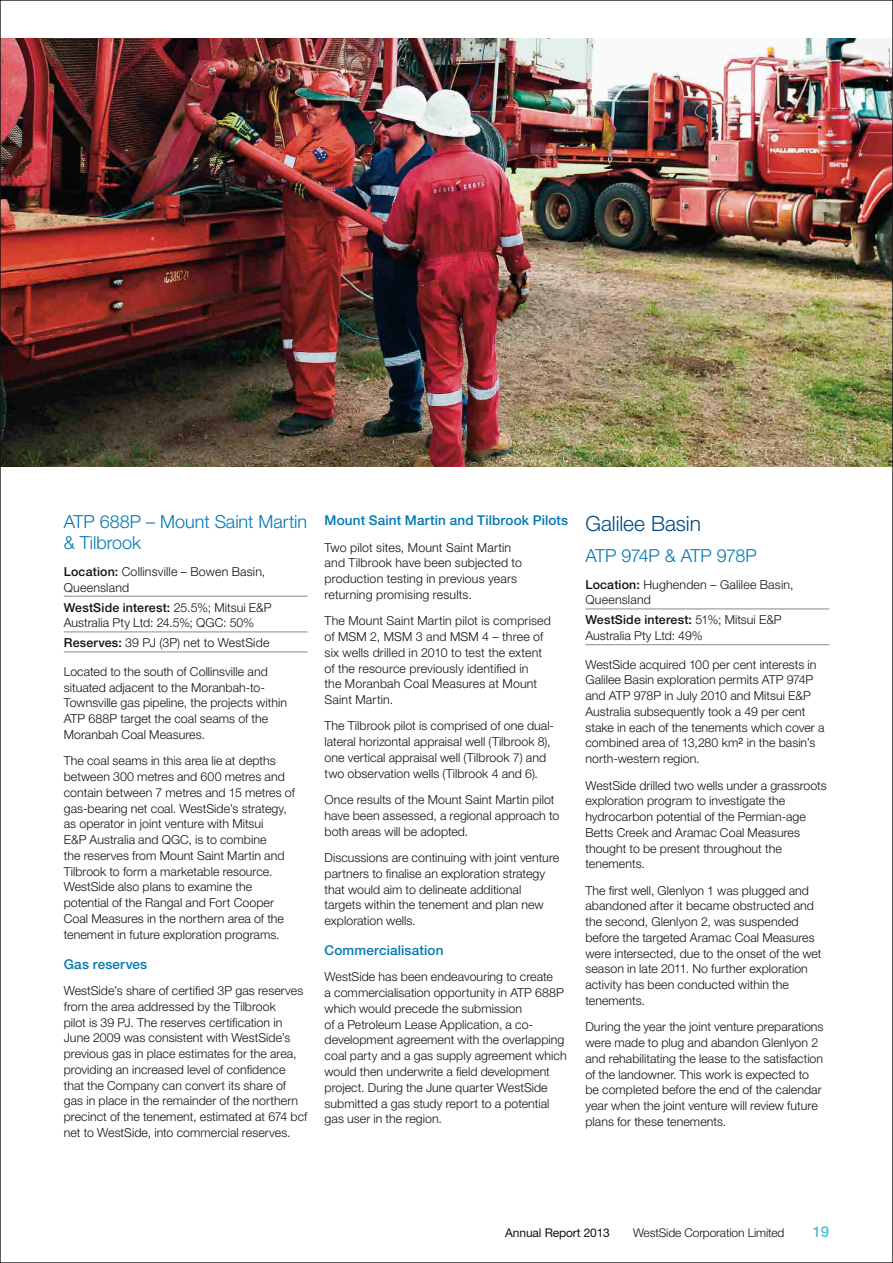
<style>
.page{position:relative;width:893px;height:1263px;background:#fff}
.page>*{position:absolute;margin:0;border:0;box-sizing:border-box;transform-origin:0 0}
.Normal_-_Text{font:300 21px "Helvetica Neue LT Std";color:#004a80}
.Normal_-_Text-2{font:300 18px/21px "Helvetica Neue LT Std";color:#0078b2}
.Normal_-_H02{font:300 18px "Helvetica Neue LT Std";letter-spacing:-.04em;color:#0078b2}
.t1{font:500 15px "Helvetica Neue LT Std";color:#51bfd8}
.Normal_-_H03{font:500 13.5px "Helvetica Neue LT Std";letter-spacing:.01em;color:#0078b2}
.Normal_-_Text-3{font:300 12.3px/15.8px "Helvetica Neue LT Std";letter-spacing:.005em;color:#121212}
.Operations_Listing{font:300 12.3px/15.8px "Helvetica Neue LT Std";letter-spacing:.01em;color:#121212}
.t2{font:300 12px "Helvetica Neue LT Std";letter-spacing:-.01em;color:#121212}
.t3{font:12px "Helvetica Neue LT Std";letter-spacing:-.01em;color:#121212}
.s1{font-weight:500}
</style>
<div class="page">
<img style="left:2px;top:38px;width:889px;height:429px">
<hr style="left:64px;top:596px;width:244px;height:1px;background:#888989">
<hr style="left:64px;top:632px;width:244px;height:1px;background:#888989">
<hr style="left:64px;top:652px;width:244px;height:1px;background:#888989">
<hr style="left:585px;top:609px;width:244px;height:1px;background:#888989">
<hr style="left:585px;top:644px;width:244px;height:1px;background:#888989">
<p class="Normal_-_Text-2" style="left:64px;top:511px;width:245px">ATP 688P – Mount Saint Martin &amp; Tilbrook</p>
<p class="Operations_Listing" style="left:64px;top:563px;width:203px"><span class="s1">Location:</span> Collinsville – Bowen Basin,<br>Queensland</p>
<p class="Operations_Listing" style="left:64px;top:599px;width:209px"><span class="s1">WestSide interest:</span> 25.5%; Mitsui E&amp;P<br>Australia Pty Ltd: 24.5%; QGC: 50%</p>
<p class="Operations_Listing" style="left:64px;top:635px;width:207px"><span class="s1">Reserves:</span> 39 PJ (3P) net to WestSide</p>
<p class="Normal_-_Text-3" style="left:64px;top:663px;width:225px">Located to the south of Collinsville and situated adjacent to the Moranbah-to-Townsville gas pipeline, the projects within ATP 688P target the coal seams of the Moranbah Coal Measures.</p>
<p class="Normal_-_Text-3" style="left:64px;top:753px;width:233px">The coal seams in this area lie at depths between 300 metres and 600 metres and contain between 7 metres and 15 metres of gas-bearing net coal. WestSide’s strategy, as operator in joint venture with Mitsui<br>E&amp;P Australia and QGC, is to combine<br>the reserves from Mount Saint Martin and Tilbrook to form a marketable resource.<br>WestSide also plans to examine the potential of the Rangal and Fort Cooper Coal Measures in the northern area of the tenement in future exploration programs.</p>
<p class="Normal_-_H03" style="left:64px;top:956px;width:85px">Gas reserves</p>
<p class="Normal_-_Text-3" style="left:64px;top:982px;width:245px">WestSide’s share of certified 3P gas reserves from the area addressed by the Tilbrook<br>pilot is 39 PJ. The reserves certification in June 2009 was consistent with WestSide’s previous gas in place estimates for the area, providing an increased level of confidence that the Company can convert its share of gas in place in the remainder of the northern precinct of the tenement, estimated at 674 bcf net to WestSide, into commercial reserves.</p>
<p class="Normal_-_H03" style="left:325px;top:512px;width:245px">Mount Saint Martin and Tilbrook Pilots</p>
<p class="Normal_-_Text-3" style="left:325px;top:539px;width:199px">Two pilot sites, Mount Saint Martin and Tilbrook have been subjected to production testing in previous years returning promising results.</p>
<p class="Normal_-_Text-3" style="left:325px;top:613px;width:228px">The Mount Saint Martin pilot is comprised of MSM 2, MSM 3 and MSM 4 – three of six wells drilled in 2010 to test the extent of the resource previously identified in<br>the Moranbah Coal Measures at Mount Saint Martin.</p>
<p class="Normal_-_Text-3" style="left:325px;top:718px;width:231px">The Tilbrook pilot is comprised of one dual&shy;lateral horizontal appraisal well (Tilbrook 8), one vertical appraisal well (Tilbrook 7) and two observation wells (Tilbrook 4 and 6).</p>
<p class="Normal_-_Text-3" style="left:325px;top:792px;width:236px">Once results of the Mount Saint Martin pilot have been assessed, a regional approach to both areas will be adopted.</p>
<p class="Normal_-_Text-3" style="left:325px;top:849px;width:236px">Discussions are continuing with joint venture partners to finalise an exploration strategy that would aim to delineate additional targets within the tenement and plan new exploration wells.</p>
<p class="Normal_-_H03" style="left:325px;top:942px;width:120px">Commercialisation</p>
<p class="Normal_-_Text-3" style="left:325px;top:969px;width:244px">WestSide has been endeavouring to create<br>a commercialisation opportunity in ATP 688P which would precede the submission<br>of a Petroleum Lease Application, a co&shy;development agreement with the overlapping coal party and a gas supply agreement which would then underwrite a field development project. During the June quarter WestSide submitted a gas study report to a potential gas user in the region.</p>
<p class="Normal_-_Text" style="left:585px;top:510px;width:117px">Galilee Basin</p>
<p class="Normal_-_H02" style="left:585px;top:545px;width:173px">ATP 974P &amp; ATP 978P</p>
<p class="Operations_Listing" style="left:585px;top:576px;width:210px"><span class="s1">Location:</span> Hughenden – Galilee Basin,<br>Queensland</p>
<p class="Operations_Listing" style="left:585px;top:612px;width:198px"><span class="s1">WestSide interest:</span> 51%; Mitsui E&amp;P<br>Australia Pty Ltd: 49%</p>
<p class="Normal_-_Text-3" style="left:585px;top:656px;width:241px">WestSide acquired 100 per cent interests in Galilee Basin exploration permits ATP 974P and ATP 978P in July 2010 and Mitsui E&amp;P Australia subsequently took a 49 per cent stake in each of the tenements which cover a combined area of 13,280 km<sup>2</sup> in the basin’s north-western region.</p>
<p class="Normal_-_Text-3" style="left:585px;top:777px;width:243px">WestSide drilled two wells under a grassroots exploration program to investigate the hydrocarbon potential of the Permian-age Betts Creek and Aramac Coal Measures thought to be present throughout the tenements.</p>
<p class="Normal_-_Text-3" style="left:585px;top:882px;width:238px">The first well, Glenlyon 1 was plugged and abandoned after it became obstructed and the second, Glenlyon 2, was suspended before the targeted Aramac Coal Measures were intersected, due to the onset of the wet season in late 2011. No further exploration activity has been conducted within the tenements.</p>
<p class="Normal_-_Text-3" style="left:585px;top:1019px;width:240px">During the year the joint venture preparations were made to plug and abandon Glenlyon 2 and rehabilitating the lease to the satisfaction of the landowner. This work is expected to be completed before the end of the calendar year when the joint venture will review future plans for these tenements.</p>
<p class="t3" style="left:505px;top:1226px;width:106px">Annual Report 2013</p>
<p class="t2" style="left:633px;top:1226px;width:153px">WestSide Corporation Limited</p>
<p class="t1" style="left:813px;top:1223px;width:18px">19</p>
</div>
